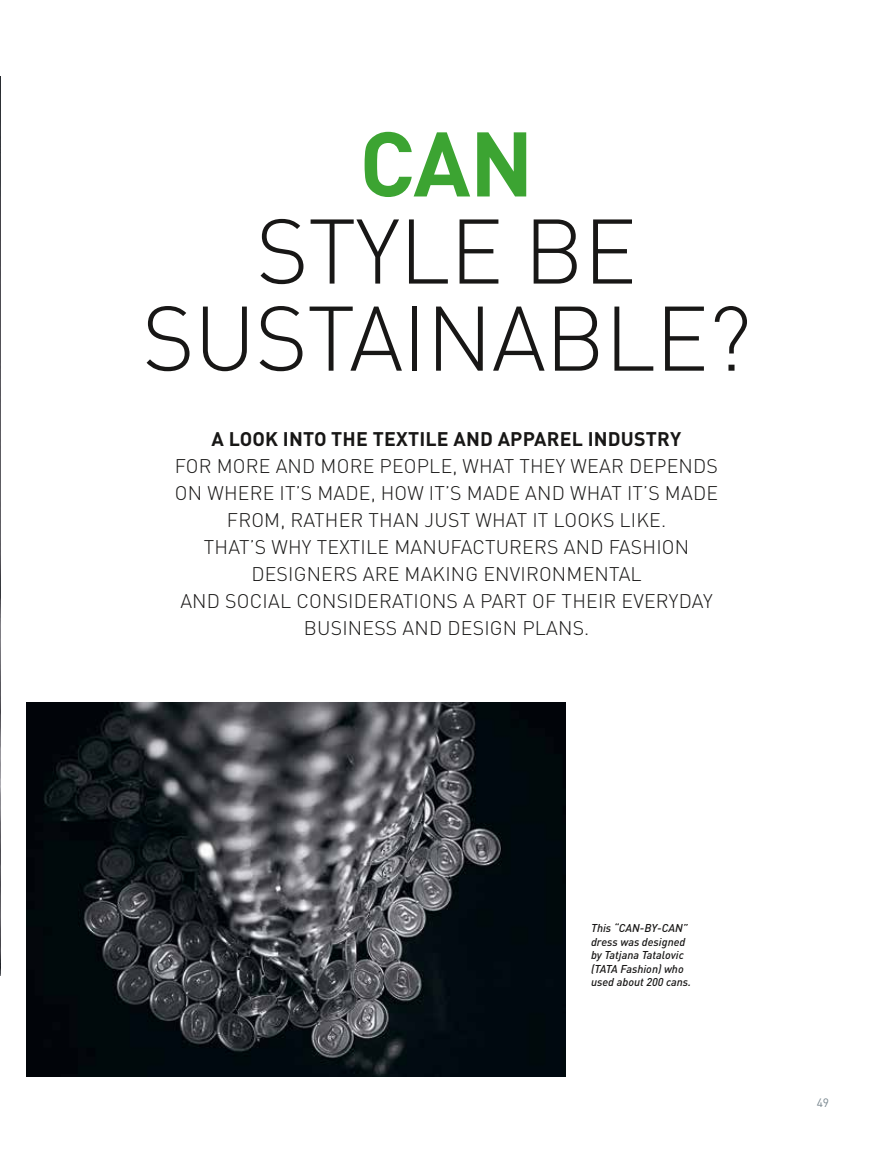
<style>
.page{position:relative;width:893px;height:1149px;background:#fff}
.page>*{position:absolute;margin:0;border:0;box-sizing:border-box;transform-origin:0 0}
.t1{font:300 90px/87px "DIN Pro";color:#181716}
.t2{font:700 90px "DIN Pro";color:#3ca432}
.t3{font:300 19.5px "DIN Pro";letter-spacing:.01em;color:#181716}
.t4{font:700 19.5px "DIN Pro";letter-spacing:.01em;color:#181716}
.t5{font:12px "DIN Pro";color:#78868e}
.t6{font:italic 500 11.25px/13.5px "DIN Pro";color:#181716}
</style>
<div class="page">
<img style="left:0;top:77px;width:1px;height:897px">
<img style="left:27px;top:702px;width:539px;height:374px">
<h1 class="t2" style="left:359px;top:103px;width:176px">CAN</h1>
<h1 class="t1" style="left:142px;top:204px;width:432px;text-indent:114px">STYLEBE<br>SUSTAINAB</h1>
<h1 class="t1" style="left:604px;top:291px;width:148px">LE?</h1>
<p class="t4" style="left:212px;top:425px;width:471px">A LOOK INTO THE TEXTILE AND APPAREL INDUSTRY</p>
<p class="t3" style="left:175px;top:452px;width:56px">FOR MORE</p>
<p class="t3" style="left:276px;top:452px;width:14px">AND</p>
<p class="t3" style="left:321px;top:452px;width:14px">MORE</p>
<p class="t3" style="left:380px;top:452px;width:13px">PEOP</p>
<p class="t3" style="left:429px;top:452px;width:47px">LE, WHAT</p>
<p class="t3" style="left:519px;top:452px;width:13px">THEY</p>
<p class="t3" style="left:571px;top:452px;width:14px">WEAR</p>
<p class="t3" style="left:629px;top:452px;width:14px">DEPENDS</p>
<p class="t3" style="left:175px;top:479px;width:47px">ON WHERE</p>
<p class="t3" style="left:280px;top:479px;width:52px">IT’SMADE</p>
<p class="t3" style="left:371px;top:479px;width:25px">, HOW</p>
<p class="t3" style="left:429px;top:479px;width:52px">IT’SMADE</p>
<p class="t3" style="left:525px;top:479px;width:14px">AND</p>
<p class="t3" style="left:570px;top:479px;width:14px">WHAT</p>
<p class="t3" style="left:627px;top:479px;width:52px">IT’SMADE</p>
<p class="t3" style="left:227px;top:506px;width:14px">FROM</p>
<p class="t3" style="left:280px;top:506px;width:23px">, RATHER</p>
<p class="t3" style="left:369px;top:506px;width:14px">THAN</p>
<p class="t3" style="left:425px;top:506px;width:65px">JUST WHAT</p>
<p class="t3" style="left:532px;top:506px;width:135px">IT LOO KS LI KE.</p>
<p class="t3" style="left:204px;top:533px;width:23px">THAT</p>
<p class="t3" style="left:250px;top:533px;width:36px">’S WHY</p>
<p class="t3" style="left:317px;top:533px;width:92px">TEXTILEMAN</p>
<p class="t3" style="left:437px;top:533px;width:26px">UFACT</p>
<p class="t3" style="left:496px;top:533px;width:27px">URERS</p>
<p class="t3" style="left:564px;top:533px;width:14px">AND</p>
<p class="t3" style="left:609px;top:533px;width:12px">FASHION</p>
<p class="t3" style="left:251px;top:560px;width:11px">DESI</p>
<p class="t3" style="left:294px;top:560px;width:26px">GNERS</p>
<p class="t3" style="left:363px;top:560px;width:13px">ARE</p>
<p class="t3" style="left:405px;top:560px;width:129px">MAKING ENVIRONMENTA</p>
<p class="t3" style="left:631px;top:560px;width:13px">L</p>
<p class="t3" style="left:180px;top:587px;width:14px">AND</p>
<p class="t3" style="left:225px;top:587px;width:12px">SOCIA</p>
<p class="t3" style="left:280px;top:587px;width:29px">L CONSIDERATIONS</p>
<p class="t3" style="left:463px;top:587px;width:29px">A PART</p>
<p class="t3" style="left:532px;top:587px;width:41px">OF THEIR</p>
<p class="t3" style="left:621px;top:587px;width:35px">EVERYDAY</p>
<p class="t3" style="left:304px;top:614px;width:39px">BUSINESS</p>
<p class="t3" style="left:402px;top:614px;width:14px">AND</p>
<p class="t3" style="left:447px;top:614px;width:11px">DESI</p>
<p class="t3" style="left:490px;top:614px;width:70px">GN PLANS</p>
<p class="t3" style="left:584px;top:614px;width:7px">.</p>
<p class="t6" style="left:591px;top:920px;width:102px">This “CAN-BY-CAN” dress was designed by Tatjana Tatalovic (TATA Fashion) who used about 200 cans.</p>
<p class="t5" style="left:817px;top:1094px;width:14px">49</p>
</div>
